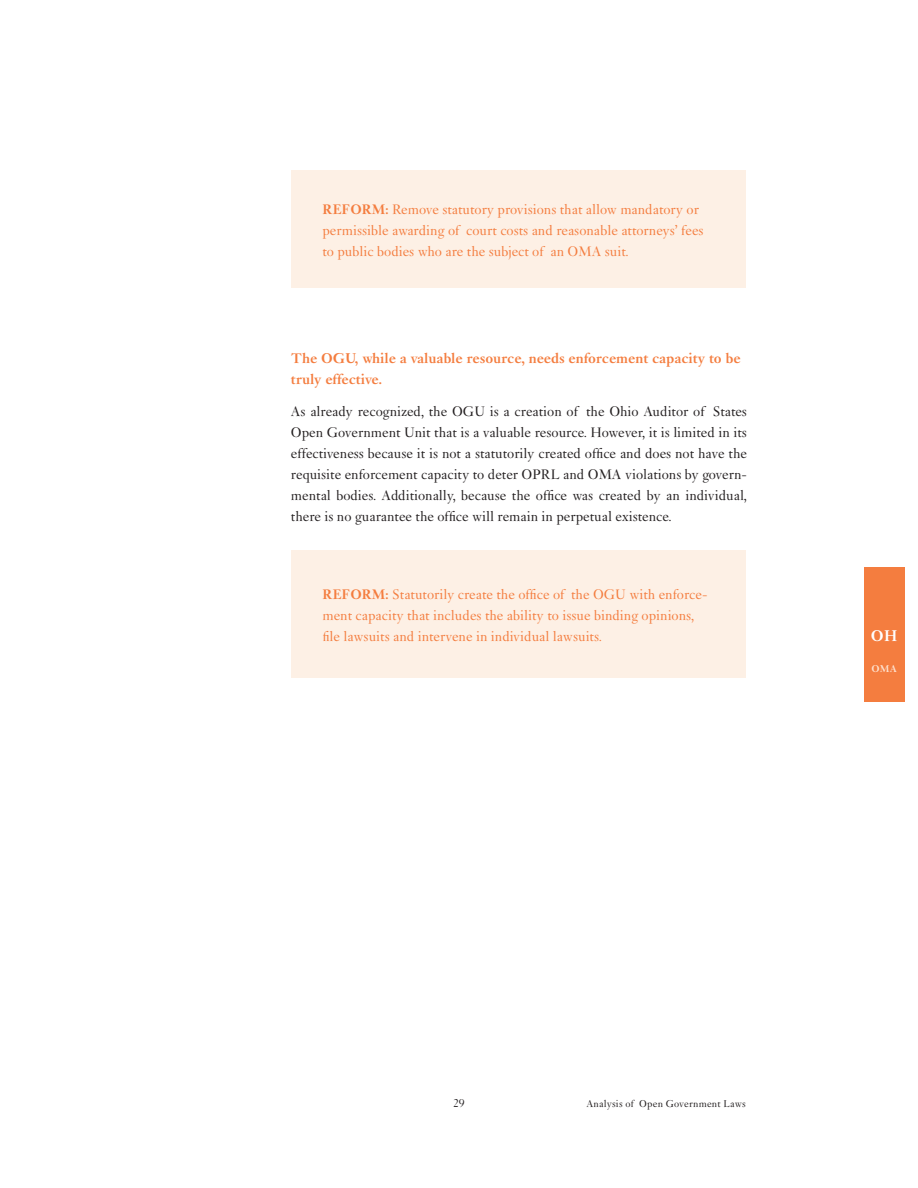
<style>
.page{position:relative;width:918px;height:1188px;background:#fff}
.page>*{position:absolute;margin:0;border:0;box-sizing:border-box;transform-origin:0 0}
.t1{font:700 16.5px "Janson";color:#fff}
.t2{font:700 15px/21px "Janson";color:#f47d3f}
.t3{font:14.7px/21px "Janson";color:#231f20;text-align:justify}
.t4{font:14.7px/21px "Janson";color:#f47d3f}
.t5{font:12.75px "Janson";color:#231f20}
.t6{font:10.5px "Janson";letter-spacing:.02em;color:#231f20}
.t7{font:700 10.5px "Janson";color:#fee1ce}
.s1{font-weight:700}
</style>
<div class="page">
<div style="left:864px;top:567px;width:40px;height:135px;background:#f47d3f"></div>
<div style="left:291px;top:171px;width:455px;height:117px;background:#fdf0e5"></div>
<div style="left:291px;top:551px;width:455px;height:127px;background:#fdf0e5"></div>
<p class="t4" style="left:322px;top:198px;width:383px"><span class="s1">REFORM:</span> Remove statutory provisions that allow mandatory or permissible awarding of court costs and reasonable attorneys’ fees to public bodies who are the subject of an OMA suit.</p>
<p class="t2" style="left:291px;top:348px;width:451px">The OGU, while a valuable resource, needs enforcement capacity to be truly effective.</p>
<p class="t3" style="left:291px;top:401px;width:458px">As already recognized, the OGU is a creation of the Ohio Auditor of States Open Government Unit that is a valuable resource. However, it is limited in its effectiveness because it is not a statutorily created office and does not have the requisite enforcement capacity to deter OPRL</p>
<p class="t3" style="left:291px;top:464px;width:458px;text-indent:272px">and OMA violations by govern&shy;mental bodies. Additionally, because the office was created by an individual, there is no guarantee the office will remain in perpetual existence.</p>
<p class="t4" style="left:322px;top:584px;width:387px"><span class="s1">REFORM:</span> Statutorily create the office of the OGU with enforce&shy;ment capacity that includes the ability to issue binding opinions, file lawsuits and intervene in individual lawsuits.</p>
<p class="t1" style="left:871px;top:625px;width:28px">OH</p>
<p class="t7" style="left:871px;top:662px;width:18px">OMA</p>
<p class="t5" style="left:453px;top:1095px;width:13px">29</p>
<p class="t6" style="left:586px;top:1097px;width:161px">Analysis of Open Government Laws</p>
</div>
